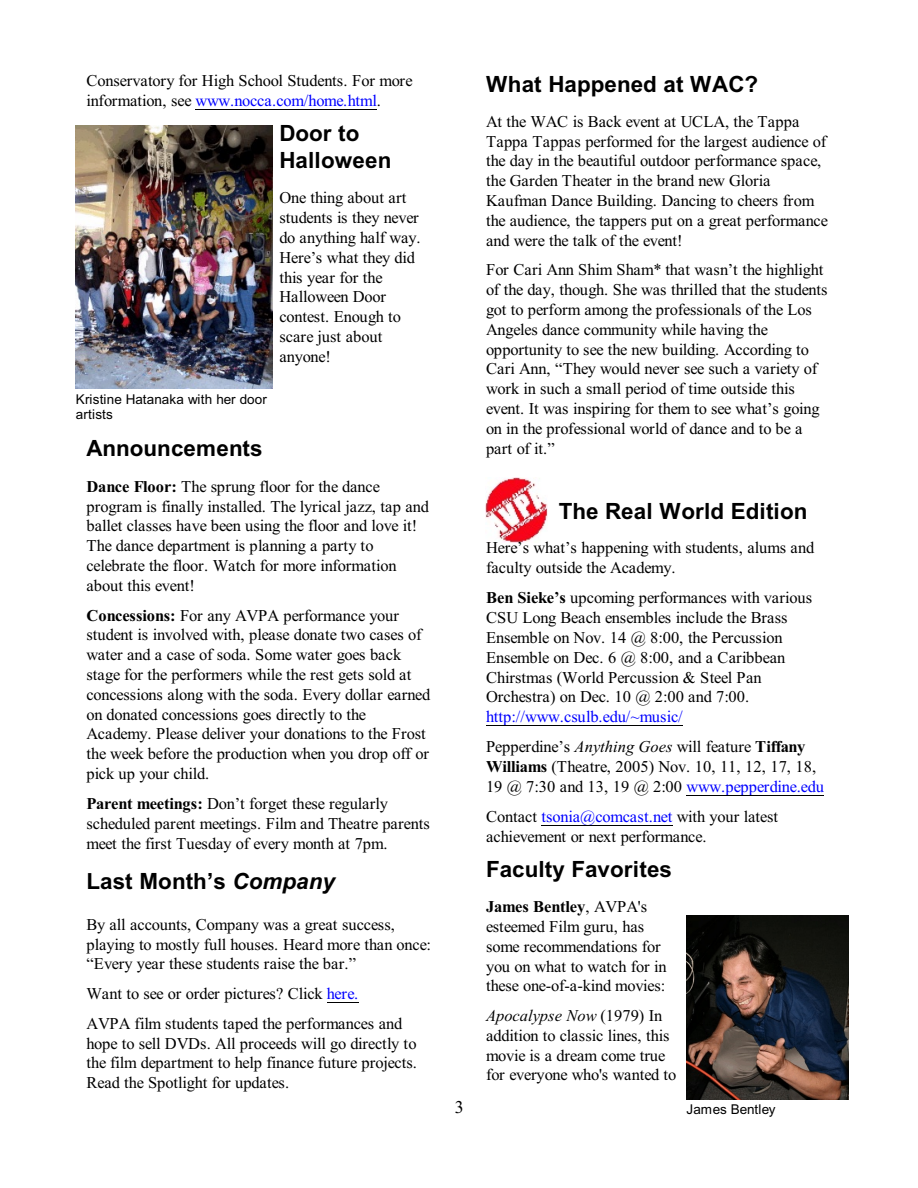
<style>
.page{position:relative;width:918px;height:1188px;background:#fff}
.page>*{position:absolute;margin:0;border:0;box-sizing:border-box;transform-origin:0 0}
.t1{font:700 22.35px/27px "Arial";letter-spacing:.005em;color:#000}
.t2{font:18px "Times New Roman";color:#000}
.t3{font:16.5px/19.8px "Times New Roman";letter-spacing:-.015em;color:#000}
.t4{font:16.5px/19.8px "Times New Roman";letter-spacing:.005em;color:#000}
.t5{font:16.5px/29.8px "Times New Roman";letter-spacing:-.01em;color:#00f}
.t6{font:13.5px/15.9px "Arial";letter-spacing:.005em;color:#000}
.s1{color:#00f}
.s2{font-weight:700}
.s3{font-style:italic}
.s4{color:#000}
.s5{font-style:italic;color:#000}
.s6{font-weight:700;color:#000}
</style>
<div class="page">
<hr style="left:195px;top:109px;width:182px;height:1px;background:#000">
<hr style="left:327px;top:1002px;width:32px;height:1px;background:#000">
<img style="left:486px;top:478px;width:61px;height:64px">
<hr style="left:486px;top:725px;width:197px;height:1px;background:#000">
<hr style="left:687px;top:795px;width:137px;height:1px;background:#000">
<hr style="left:541px;top:825px;width:131px;height:1px;background:#000">
<img style="left:76px;top:126px;width:197px;height:263px">
<img style="left:687px;top:915px;width:162px;height:184px">
<p class="t3" style="left:86px;top:73px;width:328px">Conservatory for High School Students. For more information, see <span class="s1">www.nocca.com/home.html</span>.</p>
<h1 class="t1" style="left:279px;top:122px;width:114px">Door to<br>Halloween</h1>
<p class="t3" style="left:279px;top:190px;width:143px">One thing about art students is they never do anything half way.<br>Here’s what they did this year for the<br>Halloween Door contest. Enough to scare just about anyone!</p>
<p class="t6" style="left:76px;top:392px;width:193px">Kristine Hatanaka with her door artists</p>
<h1 class="t1" style="left:86px;top:437px;width:178px">Announcements</h1>
<p class="t3" style="left:86px;top:478px;width:344px"><span class="s2">Dance Floor:</span> The sprung floor for the dance program is finally installed. The lyrical jazz, tap and ballet classes have been using the floor and love it!<br>The dance department is planning a party to celebrate the floor. Watch for more information about this event!</p>
<p class="t3" style="left:86px;top:607px;width:345px"><span class="s2">Concessions:</span> For any AVPA performance your student is involved with, please donate two cases of water and a case of soda. Some water goes back stage for the performers while the rest gets sold at concessions along with the soda. Every dollar earned on donated concessions goes directly to the Academy. Please deliver your donations to the Frost the week before the production when you drop off or pick up your child.</p>
<p class="t3" style="left:86px;top:795px;width:345px"><span class="s2">Parent meetings:</span> Don’t forget these regularly scheduled parent meetings. Film and Theatre parents meet the first Tuesday of every month at 7pm.</p>
<h1 class="t1" style="left:86px;top:870px;width:250px">Last Month’s <span class="s3">Company</span></h1>
<p class="t3" style="left:86px;top:916px;width:346px">By all accounts, Company was a great success, playing to mostly full houses. Heard more than once: “Every year these students raise the bar.”</p>
<p class="t3" style="left:86px;top:980px;width:317px;line-height:29.8px">Want to see or order pictures? Click <span class="s1">here.<br></span>AVPA film students taped the performances and</p>
<p class="t3" style="left:86px;top:1035px;width:332px;text-align:justify">hope to sell DVDs. All proceeds will go directly to the film department to help finance future projects.<br>Read the Spotlight for updates.</p>
<p class="t2" style="left:455px;top:1101px;width:10px">3</p>
<h1 class="t1" style="left:486px;top:73px;width:274px">What Happened at WAC?</h1>
<p class="t3" style="left:486px;top:113px;width:344px">At the WAC is Back event at UCLA, the Tappa Tappa Tappas performed for the largest audience of the day in the beautiful outdoor performance space, the Garden Theater in the brand new Gloria Kaufman Dance Building. Dancing to cheers from the audience, the tappers put on a great performance and were the talk of the event!</p>
<p class="t3" style="left:486px;top:262px;width:343px">For Cari Ann Shim Sham* that wasn’t the highlight of the day, though. She was thrilled that the students got to perform among the professionals of the Los Angeles dance community while having the opportunity to see the new building. According to Cari Ann, “They would never see such a variety of work in such a small period of time outside this event. It was inspiring for them to see what’s going on in the professional world of dance and to be a part of it.”</p>
<h1 class="t1" style="left:559px;top:499px;width:250px">The Real World Edition</h1>
<p class="t3" style="left:486px;top:539px;width:330px">Here’s what’s happening with students, alums and faculty outside the Academy.</p>
<p class="t3" style="left:486px;top:590px;width:328px"><span class="s2">Ben Sieke’s</span> upcoming performances with various CSU Long Beach ensembles include the Brass Ensemble on Nov. 14 @ 8:00, the Percussion Ensemble on Dec. 6 @ 8:00, and a Caribbean Chirstmas (World Percussion &amp; Steel Pan Orchestra) on Dec. 10 @ 2:00 and 7:00.</p>
<p class="t5" style="left:486px;top:703px;width:321px">http://www.csulb.edu/~music/<br><span class="s4">Pepperdine’s</span> <span class="s5">Anything Goes</span> <span class="s4">will feature</span> <span class="s6">Tiffany</span></p>
<p class="t4" style="left:486px;top:758px;width:340px"><span class="s2">Williams</span> (Theatre, 2005) Nov. 10, 11, 12, 17, 18,<br>19 @ 7:30 and 13, 19 @ 2:00 <span class="s1">www.pepperdine.edu</span></p>
<p class="t3" style="left:486px;top:808px;width:294px">Contact <span class="s1">tsonia@comcast.net</span> with your latest achievement or next performance.</p>
<h1 class="t1" style="left:486px;top:858px;width:188px">Faculty Favorites</h1>
<p class="t3" style="left:486px;top:898px;width:182px"><span class="s2">James Bentley</span>, AVPA's esteemed Film guru, has some recommendations for you on what to watch for in these one-of-a-kind movies:</p>
<p class="t3" style="left:486px;top:1007px;width:192px"><span class="s3">Apocalypse Now</span> (1979) In addition to classic lines, this movie is a dream come true for everyone who's wanted to</p>
<p class="t6" style="left:687px;top:1102px;width:91px">James Bentley</p>
</div>
